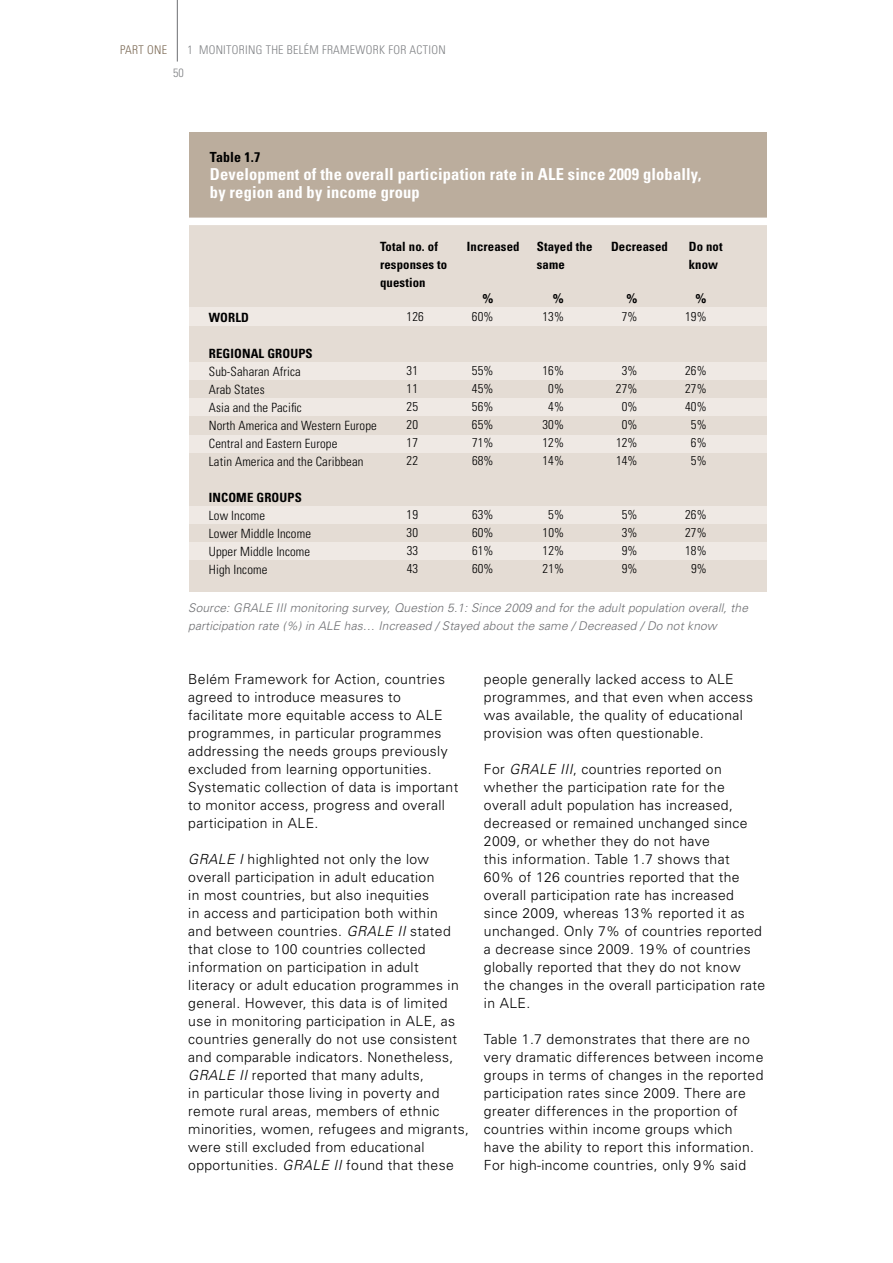
<style>
.page{position:relative;width:893px;height:1263px;background:#fff}
.page>*{position:absolute;margin:0;border:0;box-sizing:border-box;transform-origin:0 0}
.t1{font:700 condensed 16.5px/18px "Univers";letter-spacing:.01em;color:#fff}
.t2{font:300 13.95px/18px "Univers";letter-spacing:.025em;color:#000}
.t3{font:700 condensed 13.95px "Univers";letter-spacing:.01em;color:#000}
.t4{font:300 condensed 12.75px/18px "Univers";letter-spacing:.01em;color:#000}
.t5{font:700 condensed 12.75px/18px "Univers";letter-spacing:.01em;color:#000}
.t6{font:700 12.75px "Univers";color:#000}
.t7{font:italic 300 12px/18px "Univers";letter-spacing:.01em;color:#6d6e71}
.t8{font:300 condensed 12px "Univers";letter-spacing:.025em;color:#808285}
.t9{font:300 condensed 12px "Univers";letter-spacing:.025em;color:#7c6a55}
.s1{font-weight:700}
.s2{font-style:italic}
</style>
<div class="page">
<div style="left:189px;top:206px;width:578px;height:386px;background:#e4dcd4"></div>
<div style="left:189px;top:307px;width:578px;height:19px;background:#efe9e4"></div>
<div style="left:189px;top:132px;width:578px;height:87px;background:#bbad9d"></div>
<div style="left:181px;top:218px;width:615px;height:7px;background:#fff"></div>
<div style="left:189px;top:363px;width:578px;height:17px;background:#efe9e4"></div>
<div style="left:189px;top:398px;width:578px;height:17px;background:#efe9e4"></div>
<div style="left:189px;top:435px;width:578px;height:17px;background:#efe9e4"></div>
<div style="left:189px;top:507px;width:578px;height:17px;background:#efe9e4"></div>
<div style="left:189px;top:542px;width:578px;height:17px;background:#efe9e4"></div>
<hr style="left:177px;top:0;width:1px;height:62px;background:#6d6e71">
<p class="t9" style="left:120px;top:43px;width:48px">PART ONE</p>
<p class="t8" style="left:188px;top:43px;width:260px">1 MONITORING THE BELÉM FRAMEWORK FOR ACTION</p>
<p class="t8" style="left:173px;top:65px;width:12px">50</p>
<p class="t3" style="left:210px;top:148px;width:52px">Table 1.7</p>
<p class="t1" style="left:210px;top:165px;width:493px">Development of the overall participation rate in ALE since 2009 globally, by region and by income group</p>
<p class="t5" style="left:380px;top:237px;width:69px">Total no. of responses to question</p>
<p class="t5" style="left:467px;top:237px;width:54px">Increased</p>
<p class="t5" style="left:537px;top:237px;width:57px">Stayed the same</p>
<p class="t5" style="left:611px;top:237px;width:58px">Decreased</p>
<p class="t5" style="left:689px;top:237px;width:35px">Do not know</p>
<p class="t5" style="left:209px;top:308px;width:42px">WORLD</p>
<p class="t4" style="left:209px;top:344px;width:169px"><span class="s1">REGIONAL GROUPS<br></span>Sub-Saharan Africa<br>Arab States<br>Asia and the Pacific<br>North America and Western Europe<br>Central and Eastern Europe<br>Latin America and the Caribbean</p>
<p class="t4" style="left:209px;top:488px;width:104px"><span class="s1">INCOME GROUPS<br></span>Low Income<br>Lower Middle Income<br>Upper Middle Income<br>High Income</p>
<p class="t6" style="left:482px;top:290px;width:13px">%</p>
<p class="t6" style="left:553px;top:290px;width:13px">%</p>
<p class="t6" style="left:626px;top:290px;width:13px">%</p>
<p class="t6" style="left:695px;top:290px;width:13px">%</p>
<p class="t4" style="left:407px;top:307px;width:19px">126</p>
<p class="t4" style="left:472px;top:307px;width:23px">60%</p>
<p class="t4" style="left:542px;top:307px;width:23px">13%</p>
<p class="t4" style="left:622px;top:307px;width:17px">7%</p>
<p class="t4" style="left:685px;top:307px;width:23px">19%</p>
<p class="t4" style="left:407px;top:361px;width:13px">31</p>
<p class="t4" style="left:472px;top:361px;width:23px">55%</p>
<p class="t4" style="left:542px;top:361px;width:23px">16%</p>
<p class="t4" style="left:622px;top:361px;width:17px">3%</p>
<p class="t4" style="left:685px;top:361px;width:23px">26%</p>
<p class="t4" style="left:407px;top:379px;width:13px">11</p>
<p class="t4" style="left:472px;top:379px;width:23px">45%</p>
<p class="t4" style="left:548px;top:379px;width:17px">0%</p>
<p class="t4" style="left:616px;top:379px;width:23px">27%</p>
<p class="t4" style="left:685px;top:379px;width:23px">27%</p>
<p class="t4" style="left:407px;top:397px;width:13px">25</p>
<p class="t4" style="left:472px;top:397px;width:23px">56%</p>
<p class="t4" style="left:548px;top:397px;width:17px">4%</p>
<p class="t4" style="left:622px;top:397px;width:17px">0%</p>
<p class="t4" style="left:685px;top:397px;width:23px">40%</p>
<p class="t4" style="left:407px;top:415px;width:13px">20</p>
<p class="t4" style="left:472px;top:415px;width:23px">65%</p>
<p class="t4" style="left:542px;top:415px;width:23px">30%</p>
<p class="t4" style="left:622px;top:415px;width:17px">0%</p>
<p class="t4" style="left:691px;top:415px;width:17px">5%</p>
<p class="t4" style="left:407px;top:433px;width:13px">17</p>
<p class="t4" style="left:472px;top:433px;width:23px">71%</p>
<p class="t4" style="left:542px;top:433px;width:23px">12%</p>
<p class="t4" style="left:616px;top:433px;width:23px">12%</p>
<p class="t4" style="left:691px;top:433px;width:17px">6%</p>
<p class="t4" style="left:407px;top:451px;width:13px">22</p>
<p class="t4" style="left:472px;top:451px;width:23px">68%</p>
<p class="t4" style="left:542px;top:451px;width:23px">14%</p>
<p class="t4" style="left:616px;top:451px;width:23px">14%</p>
<p class="t4" style="left:691px;top:451px;width:17px">5%</p>
<p class="t4" style="left:407px;top:505px;width:13px">19</p>
<p class="t4" style="left:472px;top:505px;width:23px">63%</p>
<p class="t4" style="left:548px;top:505px;width:17px">5%</p>
<p class="t4" style="left:622px;top:505px;width:17px">5%</p>
<p class="t4" style="left:685px;top:505px;width:23px">26%</p>
<p class="t4" style="left:407px;top:523px;width:13px">30</p>
<p class="t4" style="left:472px;top:523px;width:23px">60%</p>
<p class="t4" style="left:542px;top:523px;width:23px">10%</p>
<p class="t4" style="left:622px;top:523px;width:17px">3%</p>
<p class="t4" style="left:685px;top:523px;width:23px">27%</p>
<p class="t4" style="left:407px;top:541px;width:13px">33</p>
<p class="t4" style="left:472px;top:541px;width:23px">61%</p>
<p class="t4" style="left:543px;top:541px;width:23px">12%</p>
<p class="t4" style="left:622px;top:541px;width:17px">9%</p>
<p class="t4" style="left:685px;top:541px;width:23px">18%</p>
<p class="t4" style="left:407px;top:559px;width:13px">43</p>
<p class="t4" style="left:472px;top:559px;width:23px">60%</p>
<p class="t4" style="left:543px;top:559px;width:23px">21%</p>
<p class="t4" style="left:622px;top:559px;width:17px">9%</p>
<p class="t4" style="left:691px;top:559px;width:17px">9%</p>
<p class="t7" style="left:188px;top:598px;width:561px">Source: GRALE III monitoring survey, Question 5.1: Since 2009 and for the adult population overall, the participation rate (%) in ALE has… Increased / Stayed about the same / Decreased / Do not know</p>
<p class="t2" style="left:188px;top:670px;width:272px">Belém Framework for Action, countries agreed to introduce measures to facilitate more equitable access to ALE programmes, in particular programmes addressing the needs groups previously excluded from learning opportunities.<br>Systematic collection of data is important to monitor access, progress and overall participation in ALE.</p>
<p class="t2" style="left:188px;top:850px;width:282px"><span class="s2">GRALE I</span> highlighted not only the low overall participation in adult education<br>in most countries, but also inequities<br>in access and participation both within<br>and between countries. <span class="s2">GRALE II</span> stated that close to 100 countries collected information on participation in adult<br>literacy or adult education programmes in general. However, this data is of limited use in monitoring participation in ALE, as countries generally do not use consistent and comparable indicators. Nonetheless, <span class="s2">GRALE II</span> reported that many adults,<br>in particular those living in poverty and remote rural areas, members of ethnic minorities, women, refugees and migrants, were still excluded from educational opportunities. <span class="s2">GRALE II</span> found that these</p>
<p class="t2" style="left:484px;top:670px;width:271px">people generally lacked access to ALE programmes, and that even when access was available, the quality of educational provision was often questionable.</p>
<p class="t2" style="left:484px;top:760px;width:283px">For <span class="s2">GRALE III</span>, countries reported on whether the participation rate for the overall adult population has increased, decreased or remained unchanged since 2009, or whether they do not have<br>this information. Table 1.7 shows that<br>60% of 126 countries reported that the overall participation rate has increased since 2009, whereas 13% reported it as unchanged. Only 7% of countries reported a decrease since 2009. 19% of countries globally reported that they do not know<br>the changes in the overall participation rate in ALE.</p>
<p class="t2" style="left:484px;top:1029px;width:281px">Table 1.7 demonstrates that there are no very dramatic differences between income groups in terms of changes in the reported participation rates since 2009. There are greater differences in the proportion of countries within income groups which have the ability to report this information.<br>For high-income countries, only 9% said</p>
</div>
